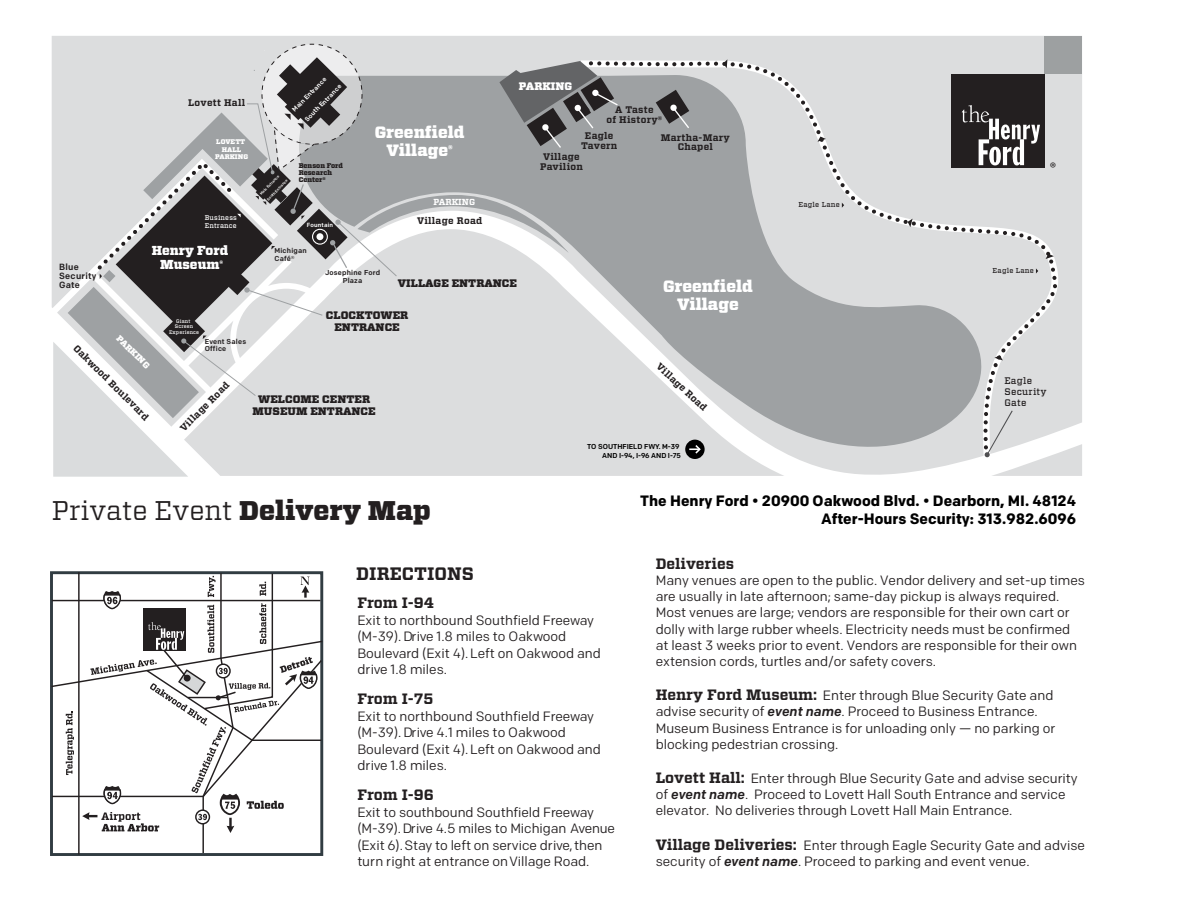
<style>
.page{position:relative;width:1188px;height:918px;background:#fff}
.page>*{position:absolute;margin:0;border:0;box-sizing:border-box;transform-origin:0 0}
.t1{font:27px "Vitesse";color:#231f20}
.t2{font:700 18px "Vitesse";color:#231f20}
.t3{font:900 16.35px/17.7px "Vitesse";color:#fff;text-align:center}
.t4{font:15.45px "Myriad Pro";color:#231f20}
.t5{font:700 15px/18px "Colfax";color:#010101;text-align:right}
.t6{font:700 15px "Vitesse";color:#231f20}
.t7{font:13.5px/16.2px "Colfax";color:#231f20}
.t8{font:900 13.05px/14.1px "Vitesse";color:#fff;text-align:center}
.t9{font:900 10.95px/12px "Vitesse";color:#231f20;text-align:center}
.t10{font:900 10.95px "Vitesse";color:#fff}
.t11{font:700 9.6px/9.6px "Vitesse";letter-spacing:.03em;color:#231f20;text-align:center}
.t12{font:500 9.6px/10.9px "Vitesse";letter-spacing:.03em;color:#231f20}
.t13{font:500 9px/9px "Colfax";letter-spacing:.03em;color:#231f20}
.t14{font:900 8.7px "Vitesse";color:#fff}
.t15{font:700 8.7px "Vitesse";color:#fff}
.t16{font:500 7.2px/7.9px "Colfax";letter-spacing:.03em;color:#231f20}
.t17{font:500 7.2px/8.6px "Colfax";color:#000;text-align:right}
.t18{font:500 7.2px "Vitesse";letter-spacing:.03em;color:#231f20}
.t19{font:900 6.9px/7.1px "Vitesse";color:#231f20}
.t20{font:900 6.75px/7.5px "Vitesse";color:#fff;text-align:center}
.t21{font:500 6.75px/7.5px "Vitesse";letter-spacing:.03em;color:#fff}
.t22{font:500 6.45px "Colfax";color:#fff}
.t23{font:500 6px "Colfax";letter-spacing:.03em;color:#fff}
.t24{font:500 5.1px/5.1px "Vitesse";letter-spacing:.03em;color:#fff;text-align:center}
.t25{font:500 3.6px "Colfax";color:#fff}
.s1{font-weight:900}
.s2{font-family:"Vitesse";font-weight:700;font-size:15px}
.s3{font-weight:500;font-style:italic}
</style>
<div class="page">
<svg style="left:50px;top:572px;width:274px;height:283px"></svg>
<div style="left:52px;top:36px;width:1030px;height:440px;background:#dcddde"></div>
<svg style="left:619px;top:463px;width:365px;height:13px;fill:#dcddde"></svg>
<div style="left:1044px;top:37px;width:37px;height:37px;background:#9da0a1"></div>
<svg style="left:619px;top:74px;width:456px;height:389px;background:#e0e1e2"></svg>
<svg style="left:984px;top:452px;width:29px;height:6px"></svg>
<svg style="left:581px;top:55px;width:477px;height:397px;background:#bbbdbe"></svg>
<div style="left:685px;top:440px;width:20px;height:19px;background:#000;border-radius:50%"></div>
<svg style="left:689px;top:445px;width:12px;height:9px"></svg>
<svg style="left:262px;top:44px;width:100px;height:100px"></svg>
<svg style="left:53px;top:57px;width:566px;height:420px;background:#c0c1c2"></svg>
<p class="t11" style="left:188px;top:98px;width:58px">Lovett Hall</p>
<p class="t20" style="left:215px;top:138px;width:34px">LOVETT<br>HALL<br>PARKING</p>
<p class="t21" style="left:205px;top:214px;width:34px">Business<br>Entrance</p>
<p class="t22" style="left:290px;top:108px;width:47px;rotate:-45deg">Main Entrance</p>
<p class="t22" style="left:303px;top:118px;width:51px;rotate:-45deg">South Entrance</p>
<p class="t25" style="left:259px;top:193px;width:27px;rotate:-45deg">Main Entrance</p>
<p class="t25" style="left:266px;top:198px;width:29px;rotate:-45deg">South Entrance</p>
<p class="t19" style="left:299px;top:162px;width:46px">Benson Ford<br>Research<br>Center®</p>
<p class="t23" style="left:307px;top:221px;width:28px">Fountain</p>
<p class="t3" style="left:375px;top:124px;width:91px">Greenfield<br>Village<sup>®</sup></p>
<p class="t15" style="left:433px;top:196px;width:43px">PARKING</p>
<p class="t11" style="left:417px;top:216px;width:67px">Village Road</p>
<p class="t10" style="left:519px;top:79px;width:55px">PARKING</p>
<p class="t11" style="left:606px;top:105px;width:57px">A Taste<br>of History®</p>
<p class="t11" style="left:661px;top:133px;width:71px">Martha-Mary<br>Chapel</p>
<p class="t11" style="left:581px;top:131px;width:38px">Eagle<br>Tavern</p>
<p class="t11" style="left:540px;top:152px;width:44px">Village<br>Pavilion</p>
<p class="t13" style="left:59px;top:262px;width:39px">Blue<br>Security<br>Gate</p>
<p class="t8" style="left:152px;top:244px;width:78px">Henry Ford<br>Museum<sup>®</sup></p>
<p class="t16" style="left:274px;top:246px;width:34px">Michigan<br>Café®</p>
<p class="t16" style="left:325px;top:269px;width:57px;text-align:center">Josephine Ford<br>Plaza</p>
<p class="t9" style="left:398px;top:277px;width:121px">VILLAGE ENTRANCE</p>
<p class="t14" style="left:122px;top:333px;width:44px;rotate:45deg">PARKING</p>
<p class="t11" style="left:79px;top:343px;width:103px;rotate:45deg">Oakwood Boulevard</p>
<p class="t24" style="left:169px;top:319px;width:32px">Giant<br>Screen<br>Experience</p>
<p class="t16" style="left:205px;top:337px;width:43px">Event Sales<br>Office</p>
<p class="t9" style="left:326px;top:310px;width:84px">CLOCKTOWER<br>ENTRANCE</p>
<p class="t11" style="left:178px;top:426px;width:67px;rotate:-45deg">Village Road</p>
<p class="t9" style="left:252px;top:394px;width:125px">WELCOME CENTER<br>MUSEUM ENTRANCE</p>
<p class="t3" style="left:663px;top:278px;width:91px">Greenfield<br>Village</p>
<p class="t11" style="left:661px;top:361px;width:67px;rotate:43deg">Village Road</p>
<p class="t17" style="left:587px;top:442px;width:95px">TO SOUTHFIELD FWY. M-39<br>AND I-94, I-96 AND I-75</p>
<p class="t18" style="left:799px;top:200px;width:43px">Eagle Lane</p>
<p class="t4" style="left:1050px;top:158px;width:8px">®</p>
<p class="t18" style="left:993px;top:265px;width:43px">Eagle Lane</p>
<p class="t12" style="left:1004px;top:375px;width:44px">Eagle<br>Security<br>Gate</p>
<h1 class="t1" style="left:52px;top:492px;width:381px">Private Event <span class="s1">Delivery Map</span></h1>
<h2 class="t2" style="left:356px;top:562px;width:119px">DIRECTIONS</h2>
<p class="t6" style="left:357px;top:593px;width:78px">From I-94</p>
<p class="t7" style="left:357px;top:612px;width:245px">Exit to northbound Southfield Freeway (M-39). Drive 1.8 miles to Oakwood<br>Boulevard (Exit 4). Left on Oakwood and drive 1.8 miles.</p>
<p class="t6" style="left:357px;top:689px;width:78px">From I-75</p>
<p class="t7" style="left:357px;top:708px;width:245px">Exit to northbound Southfield Freeway (M-39). Drive 4.1 miles to Oakwood<br>Boulevard (Exit 4). Left on Oakwood and drive 1.8 miles.</p>
<p class="t6" style="left:357px;top:785px;width:78px">From I-96</p>
<p class="t7" style="left:357px;top:804px;width:259px">Exit to southbound Southfield Freeway (M-39). Drive 4.5 miles to Michigan Avenue (Exit 6). Stay to left on service drive,then turn right at entrance on Village Road.</p>
<p class="t5" style="left:640px;top:492px;width:437px">The Henry Ford • 20900 Oakwood Blvd. • Dearborn, MI. 48124<br>After-Hours Security: 313.982.6096</p>
<p class="t6" style="left:656px;top:554px;width:80px">Deliveries</p>
<p class="t7" style="left:656px;top:572px;width:431px">Many venues are open to the public. Vendor delivery and set-up times are usually in late afternoon; same-day pickup is always required.<br>Most venues are large; vendors are responsible for their own cart or dolly with large rubber wheels. Electricity needs must be confirmed at least 3 weeks prior to event. Vendors are responsible for their own extension cords, turtles and/or safety covers.</p>
<p class="t7" style="left:656px;top:687px;width:401px"><span class="s2">Henry Ford Museum:</span> Enter through Blue Security Gate and advise security of <span class="s3">event name</span>. Proceed to Business Entrance.<br>Museum Business Entrance is for unloading only — no parking or blocking pedestrian crossing.</p>
<p class="t7" style="left:656px;top:770px;width:424px"><span class="s2">Lovett Hall:</span> Enter through Blue Security Gate and advise security of <span class="s3">event name</span>. Proceed to Lovett Hall South Entrance and service elevator. No deliveries through Lovett Hall Main Entrance.</p>
<p class="t7" style="left:656px;top:837px;width:431px"><span class="s2">Village Deliveries:</span> Enter through Eagle Security Gate and advise security of <span class="s3">event name</span>. Proceed to parking and event venue.</p>
</div>
